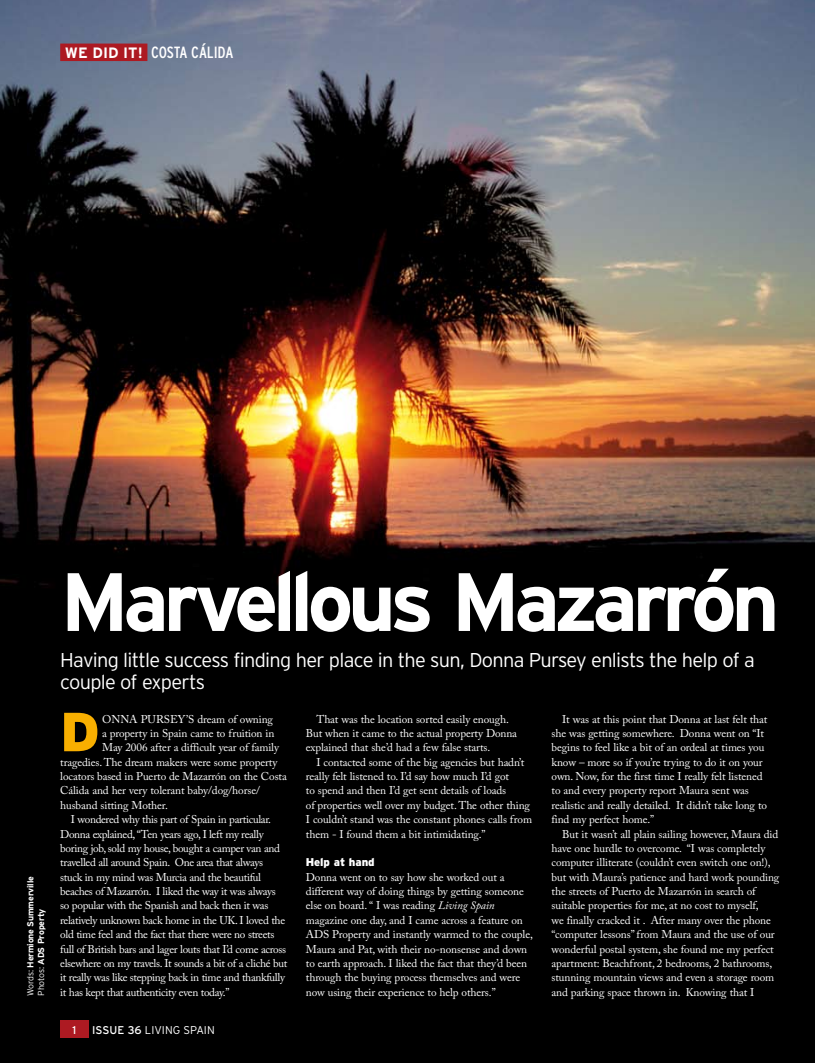
<style>
.page{position:relative;width:815px;height:1063px;background:#fff}
.page>*{position:absolute;margin:0;border:0;box-sizing:border-box;transform-origin:0 0}
.t1{font:700 82.5px "Interstate";letter-spacing:-.07em;color:#fff}
.t2{font:900 55px "Interstate";color:#f8af00}
.t3{font:300 20px/21.8px "Interstate";letter-spacing:-.035em;color:#fff}
.t4{font:condensed 16.25px "Interstate";letter-spacing:-.015em;color:#fff}
.t5{font:11.25px/14.4px "Adobe Caslon Pro";letter-spacing:-.01em;color:#fff}
.t6{font:11.25px "Adobe Caslon Pro";letter-spacing:-.03em;color:#fff}
.t7{font:300 11.25px "Interstate";color:#fff}
.t8{font:900 11.25px "Interstate";letter-spacing:-.01em;color:#fff}
.t9{font:700 8.75px/10.6px "Interstate";letter-spacing:-.02em;color:#fff}
.s1{font-weight:700;font-stretch:normal;font-size:15px}
.s2{font-weight:300}
.s3{font-weight:400}
.s4{font-style:italic}
</style>
<div class="page">
<img style="left:0;top:0;width:815px;height:1063px">
<div style="left:60px;top:1020px;width:29px;height:18px;background:#ad1a22"></div>
<div style="left:60px;top:44px;width:87px;height:17px;background:#ad1a22"></div>
<h3 class="t4" style="left:65px;top:43px;width:170px"><span class="s1">we did it!</span> COSTA CÁLIDA</h3>
<p class="t9" style="left:25px;top:996px;width:121px;rotate:-90deg"><span class="s2">Words:</span> Hermione Summerville<br><span class="s2">Photos:</span> ADS Property</p>
<h1 class="t1" style="left:60px;top:556px;width:721px">Marvellous Mazarrón</h1>
<h3 class="t3" style="left:60px;top:649px;width:696px">Having little success finding her place in the sun, Donna Pursey enlists the help of a couple of experts</h3>
<h2 class="t2" style="left:60px;top:700px;width:41px">D</h2>
<p class="t5" style="left:102px;top:711px;width:172px">onna Pursey’s dream of owning</p>
<p class="t5" style="left:102px;top:726px;width:174px">a property in Spain came to fruition in</p>
<p class="t5" style="left:102px;top:740px;width:179px">May 2006 after a difficult year of family</p>
<p class="t5" style="left:60px;top:755px;width:219px">tragedies. The dream makers were some property</p>
<p class="t5" style="left:60px;top:769px;width:228px">locators based in Puerto de Mazarrón on the Costa</p>
<p class="t5" style="left:60px;top:783px;width:201px">Cálida and her very tolerant baby/dog/horse/</p>
<p class="t5" style="left:60px;top:798px;width:109px">husband sitting Mother.</p>
<p class="t6" style="left:71px;top:813px;width:202px">I wondered why this part of Spain in particular.</p>
<p class="t6" style="left:60px;top:827px;width:205px">Donna explained, “Ten years ago, I left my really</p>
<p class="t6" style="left:60px;top:841px;width:221px">boring job, sold my house, bought a camper van and</p>
<p class="t6" style="left:60px;top:856px;width:205px">travelled all around Spain. One area that always</p>
<p class="t6" style="left:60px;top:870px;width:202px">stuck in my mind was Murcia and the beautiful</p>
<p class="t6" style="left:60px;top:885px;width:217px">beaches of Mazarrón. I liked the way it was always</p>
<p class="t6" style="left:60px;top:899px;width:210px">so popular with the Spanish and back then it was</p>
<p class="t6" style="left:60px;top:913px;width:226px">relatively unknown back home in the UK. I loved the</p>
<p class="t6" style="left:60px;top:928px;width:216px">old time feel and the fact that there were no streets</p>
<p class="t6" style="left:60px;top:942px;width:227px">full of British bars and lager louts that I’d come across</p>
<p class="t6" style="left:60px;top:956px;width:229px">elsewhere on my travels. It sounds a bit of a cliché but</p>
<p class="t6" style="left:60px;top:971px;width:227px">it really was like stepping back in time and thankfully</p>
<p class="t6" style="left:60px;top:985px;width:171px">it has kept that authenticity even today.”</p>
<p class="t7" style="left:92px;top:1024px;width:124px"><span class="s3">ISSUE 36</span> Living Spain</p>
<p class="t5" style="left:306px;top:711px;width:213px;text-indent:11px">That was the location sorted easily enough.<br>But when it came to the actual property Donna explained that she’d had a few false starts.</p>
<p class="t5" style="left:306px;top:755px;width:228px;text-indent:11px">I contacted some of the big agencies but hadn’t really felt listened to. I’d say how much I’d got<br>to spend and then I’d get sent details of loads<br>of properties well over my budget. The other thing I couldn’t stand was the constant phones calls from them - I found them a bit intimidating.”</p>
<p class="t8" style="left:306px;top:856px;width:70px">Help at hand</p>
<p class="t5" style="left:306px;top:870px;width:228px">Donna went on to say how she worked out a different way of doing things by getting someone else on board. “ I was reading <span class="s4">Living Spain </span>magazine one day, and I came across a feature on ADS Property and instantly warmed to the couple, Maura and Pat, with their no-nonsense and down to earth approach. I liked the fact that they’d been through the buying process themselves and were now using their experience to help others.”</p>
<p class="t5" style="left:552px;top:711px;width:217px;text-indent:11px">It was at this point that Donna at last felt that she was getting somewhere. Donna went on “It begins to feel like a bit of an ordeal at times you know – more so if you’re trying to do it on your own. Now, for the first time I really felt listened to and every property report Maura sent was realistic and really detailed. It didn’t take long to find my perfect home.”</p>
<p class="t5" style="left:552px;top:826px;width:229px;text-indent:11px">But it wasn’t all plain sailing however, Maura did have one hurdle to overcome. “I was completely computer illiterate (couldn’t even switch one on!), but with Maura’s patience and hard work pounding the streets of Puerto de Mazarrón in search of suitable properties for me, at no cost to myself,<br>we finally cracked it . After many over the phone “computer lessons” from Maura and the use of our wonderful postal system, she found me my perfect apartment: Beachfront, 2 bedrooms, 2 bathrooms, stunning mountain views and even a storage room and parking space thrown in. Knowing that I</p>
</div>
